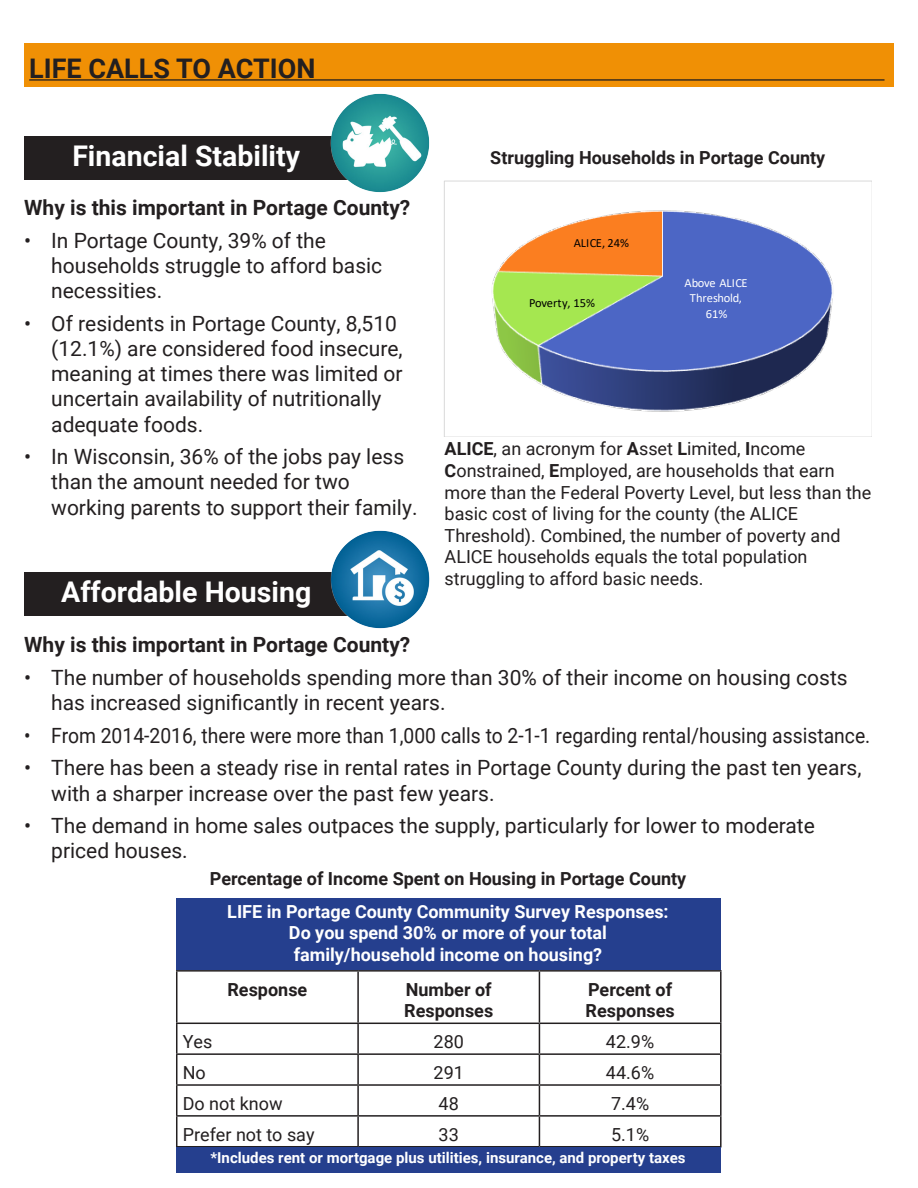
<style>
.page{position:relative;width:918px;height:1188px;background:#fff}
.page>*{position:absolute;margin:0;border:0;box-sizing:border-box;transform-origin:0 0}
.t1{font:700 28.5px "Roboto";color:#fff}
.t2{font:700 27px "Roboto";color:#231f20}
.t3{font:21px/25.2px "Roboto";color:#231f20}
.t4{font:21px "Roboto";color:#231f20;scale:.92 1}
.t5{font:700 21px "Roboto";color:#231f20}
.t6{font:18px/21.6px "Roboto";color:#231f20}
.t7{font:700 18px "Roboto";color:#231f20}
.t8{font:700 18px/21.6px "Roboto";color:#fff}
.t9{font:700 15px "Roboto";color:#fff}
.t10{font:12.45px/15.6px "Calibri";letter-spacing:-.015em;color:#fff;text-align:center}
.t11{font:12.45px "Calibri";letter-spacing:-.005em;color:#000}
.s1{font-weight:700}
</style>
<div class="page">
<div style="left:24px;top:43px;width:870px;height:44px;background:#f09005"></div>
<hr style="left:29px;top:79px;width:856px;height:2px;background:#231f20">
<div style="left:24px;top:136px;width:324px;height:43px;background:#231f20"></div>
<img style="left:324px;top:93px;width:106px;height:100px">
<div style="left:24px;top:573px;width:324px;height:43px;background:#231f20"></div>
<img style="left:324px;top:530px;width:106px;height:99px">
<hr style="left:176px;top:970px;width:182px;height:2px;background:#231f20">
<hr style="left:176px;top:972px;width:1px;height:51px;background:#231f20">
<hr style="left:358px;top:970px;width:181px;height:2px;background:#231f20">
<hr style="left:357px;top:972px;width:2px;height:51px;background:#231f20">
<hr style="left:539px;top:970px;width:183px;height:2px;background:#231f20">
<hr style="left:539px;top:972px;width:1px;height:51px;background:#231f20">
<hr style="left:720px;top:972px;width:2px;height:51px;background:#231f20">
<hr style="left:176px;top:1023px;width:182px;height:1px;background:#231f20">
<hr style="left:358px;top:1023px;width:181px;height:1px;background:#231f20">
<hr style="left:357px;top:1024px;width:2px;height:29px;background:#231f20">
<hr style="left:539px;top:1023px;width:183px;height:1px;background:#231f20">
<hr style="left:720px;top:1024px;width:2px;height:29px;background:#231f20">
<hr style="left:176px;top:1053px;width:182px;height:2px;background:#231f20">
<hr style="left:358px;top:1053px;width:181px;height:2px;background:#231f20">
<hr style="left:357px;top:1055px;width:2px;height:29px;background:#231f20">
<hr style="left:539px;top:1053px;width:183px;height:2px;background:#231f20">
<hr style="left:720px;top:1055px;width:2px;height:29px;background:#231f20">
<hr style="left:176px;top:1084px;width:182px;height:2px;background:#231f20">
<hr style="left:358px;top:1084px;width:181px;height:2px;background:#231f20">
<hr style="left:357px;top:1086px;width:2px;height:29px;background:#231f20">
<hr style="left:539px;top:1084px;width:183px;height:2px;background:#231f20">
<hr style="left:720px;top:1086px;width:2px;height:29px;background:#231f20">
<hr style="left:176px;top:1115px;width:182px;height:2px;background:#231f20">
<svg style="left:176px;top:1024px;width:1px;height:122px"></svg>
<hr style="left:358px;top:1115px;width:181px;height:2px;background:#231f20">
<hr style="left:357px;top:1117px;width:2px;height:29px;background:#231f20">
<hr style="left:539px;top:1115px;width:183px;height:2px;background:#231f20">
<svg style="left:539px;top:1024px;width:1px;height:122px"></svg>
<hr style="left:720px;top:1117px;width:2px;height:29px;background:#231f20">
<hr style="left:176px;top:1146px;width:182px;height:1px;background:#231f20">
<hr style="left:358px;top:1146px;width:181px;height:1px;background:#231f20">
<hr style="left:539px;top:1146px;width:183px;height:1px;background:#231f20">
<div style="left:176px;top:1147px;width:544px;height:26px;background:#253f8e"></div>
<div style="left:176px;top:899px;width:544px;height:71px;background:#253f8e"></div>
<img style="left:492px;top:210px;width:341px;height:202px">
<div style="left:444px;top:181px;width:428px;height:256px;border:1px solid #d9d9d9"></div>
<p class="t2" style="left:29px;top:49px;width:288px">LIFE CALLS TO ACTION</p>
<p class="t1" style="left:72px;top:136px;width:229px">Financial Stability</p>
<p class="t5" style="left:24px;top:193px;width:388px">Why is this important in Portage County?</p>
<p class="t3" style="left:51px;top:227px;width:333px;text-indent:-27px">• In Portage County, 39% of the households struggle to afford basic necessities.</p>
<p class="t3" style="left:51px;top:310px;width:353px;text-indent:-27px">• Of residents in Portage County, 8,510 (12.1%) are considered food insecure, meaning at times there was limited or uncertain availability of nutritionally adequate foods.</p>
<p class="t3" style="left:51px;top:443px;width:368px;text-indent:-27px">• In Wisconsin, 36% of the jobs pay less than the amount needed for two working parents to support their family.</p>
<p class="t6" style="left:445px;top:438px;width:428px"><span class="s1">ALICE</span>, an acronym for <span class="s1">A</span>sset <span class="s1">L</span>imited, <span class="s1">I</span>ncome <span class="s1">C</span>onstrained, <span class="s1">E</span>mployed, are households that earn more than the Federal Poverty Level, but less than the basic cost of living for the county (the ALICE Threshold). Combined, the number of poverty and ALICE households equals the total population struggling to afford basic needs.</p>
<p class="t7" style="left:490px;top:145px;width:337px">Struggling Households in Portage County</p>
<p class="t11" style="left:574px;top:235px;width:57px">ALICE, 24%</p>
<p class="t10" style="left:685px;top:274px;width:65px">Above ALICE<br>Threshold,<br>61%</p>
<p class="t11" style="left:529px;top:294px;width:67px">Poverty, 15%</p>
<p class="t1" style="left:61px;top:572px;width:252px">Affordable Housing</p>
<p class="t5" style="left:24px;top:630px;width:388px">Why is this important in Portage County?</p>
<p class="t3" style="left:51px;top:664px;width:798px;text-indent:-27px">• The number of households spending more than 30% of their income on housing costs has increased significantly in recent years.</p>
<p class="t4" style="left:24px;top:721px;width:921px">• From 2014-2016, there were more than 1,000 calls to 2-1-1 regarding rental/housing assistance.</p>
<p class="t3" style="left:51px;top:755px;width:812px;text-indent:-27px">• There has been a steady rise in rental rates in Portage County during the past ten years, with a sharper increase over the past few years.</p>
<p class="t3" style="left:51px;top:812px;width:765px;text-indent:-27px">• The demand in home sales outpaces the supply, particularly for lower to moderate priced houses.</p>
<p class="t7" style="left:210px;top:866px;width:478px">Percentage of Income Spent on Housing in Portage County</p>
<p class="t8" style="left:227px;top:900px;width:443px">LIFE in Portage County Community Survey Responses:</p>
<p class="t8" style="left:289px;top:921px;width:320px">Do you spend 30% or more of your total family/household income on housing?</p>
<p class="t7" style="left:227px;top:977px;width:81px">Response</p>
<p class="t7" style="left:406px;top:977px;width:87px">Number of</p>
<p class="t7" style="left:404px;top:998px;width:91px">Responses</p>
<p class="t7" style="left:588px;top:977px;width:86px">Percent of</p>
<p class="t7" style="left:586px;top:998px;width:91px">Responses</p>
<p class="t6" style="left:183px;top:1030px;width:31px">Yes</p>
<p class="t6" style="left:434px;top:1030px;width:32px">280</p>
<p class="t6" style="left:606px;top:1030px;width:50px">42.9%</p>
<p class="t6" style="left:183px;top:1061px;width:25px">No</p>
<p class="t6" style="left:434px;top:1061px;width:32px">291</p>
<p class="t6" style="left:606px;top:1061px;width:50px">44.6%</p>
<p class="t6" style="left:183px;top:1092px;width:101px">Do not know</p>
<p class="t6" style="left:439px;top:1092px;width:22px">48</p>
<p class="t6" style="left:611px;top:1092px;width:40px">7.4%</p>
<p class="t6" style="left:183px;top:1123px;width:133px">Prefer not to say</p>
<p class="t6" style="left:439px;top:1123px;width:22px">33</p>
<p class="t6" style="left:611px;top:1123px;width:40px">5.1%</p>
<p class="t9" style="left:210px;top:1147px;width:477px">*Includes rent or mortgage plus utilities, insurance, and property taxes</p>
</div>
